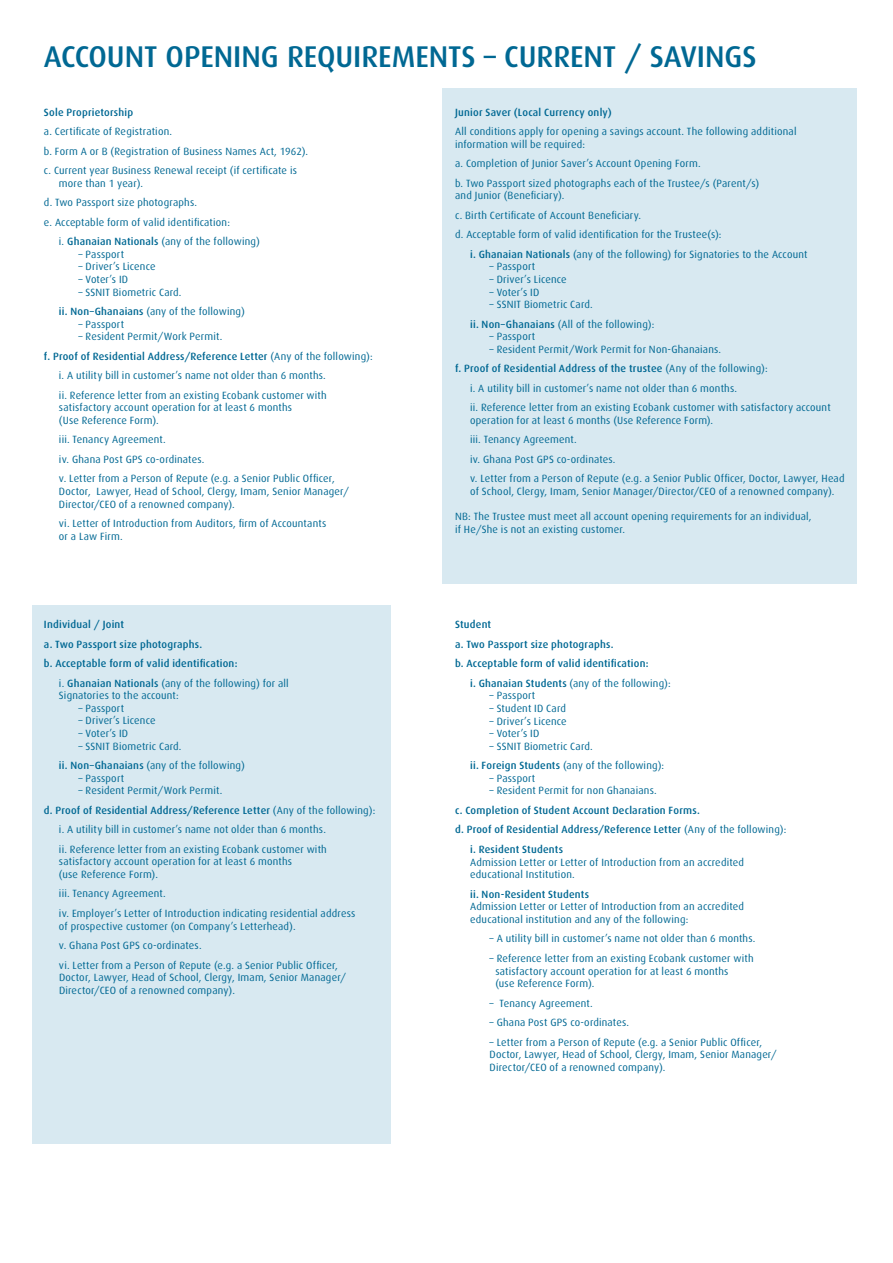
<style>
.page{position:relative;width:893px;height:1263px;background:#fff}
.page>*{position:absolute;margin:0;border:0;box-sizing:border-box;transform-origin:0 0}
.t1{font:500 30px "Dax";letter-spacing:-.005em;color:#006893}
.t2{font:10.5px/19.5px "Dax";letter-spacing:.02em;color:#006893}
.t3{font:500 10.5px "Dax";letter-spacing:.02em;color:#006893}
.s1{font-weight:500}
.s2{font-weight:400}
</style>
<div class="page">
<div style="left:442px;top:88px;width:414px;height:495px;background:#d8e9f1"></div>
<div style="left:32px;top:607px;width:359px;height:537px;background:#d8e9f1"></div>
<h1 class="t1" style="left:44px;top:39px;width:714px">ACCOUNT OPENING REQUIREMENTS – CURRENT / SAVINGS</h1>
<p class="t3" style="left:44px;top:106px;width:91px">Sole Proprietorship</p>
<p class="t2" style="left:44px;top:122px;width:266px">a. Certificate of Registration.<br>b. Form A or B (Registration of Business Names Act, 1962). c. Current year Business Renewal receipt (if certificate is</p>
<p class="t2" style="left:59px;top:173px;width:86px">more than 1 year).</p>
<p class="t2" style="left:44px;top:193px;width:155px">d. Two Passport size photographs.</p>
<p class="t2" style="left:44px;top:212px;width:188px">e. Acceptable form of valid identification:</p>
<p class="t2" style="left:59px;top:232px;width:202px">i. <span class="s1">Ghanaian Nationals</span> (any of the following)</p>
<p class="t2" style="left:78px;top:244px;width:47px">– Passport</p>
<p class="t2" style="left:78px;top:257px;width:79px">– Driver’s Licence</p>
<p class="t2" style="left:78px;top:270px;width:51px">– Voter’s ID</p>
<p class="t2" style="left:59px;top:282px;width:187px;text-indent:19px">– SSNIT Biometric Card.<br><span class="s1">ii. Non–Ghanaians</span> (any of the following)</p>
<p class="t2" style="left:78px;top:314px;width:47px">– Passport</p>
<p class="t2" style="left:78px;top:327px;width:145px">– Resident Permit/Work Permit.</p>
<p class="t3" style="left:44px;top:350px;width:330px">f. Proof of Residential Address/Reference Letter <span class="s2">(Any of the following):</span></p>
<p class="t2" style="left:59px;top:366px;width:268px">i. A utility bill in customer’s name not older than 6 months.</p>
<p class="t2" style="left:59px;top:385px;width:269px">ii. Reference letter from an existing Ecobank customer with</p>
<p class="t2" style="left:59px;top:402px;width:235px;line-height:12.6px">satisfactory account operation for at least 6 months (Use Reference Form).</p>
<p class="t2" style="left:59px;top:430px;width:277px">iii. Tenancy Agreement.<br>iv. Ghana Post GPS co-ordinates.<br>v. Letter from a Person of Repute (e.g. a Senior Public Officer,</p>
<p class="t2" style="left:59px;top:485px;width:291px;line-height:12.6px">Doctor, Lawyer, Head of School, Clergy, Imam, Senior Manager/<br>Director/CEO of a renowned company).</p>
<p class="t2" style="left:59px;top:517px;width:269px;line-height:12.6px">vi. Letter of Introduction from Auditors, firm of Accountants or a Law Firm.</p>
<p class="t3" style="left:455px;top:106px;width:158px">Junior Saver (Local Currency only)</p>
<p class="t2" style="left:455px;top:125px;width:343px;line-height:12.6px">All conditions apply for opening a savings account. The following additional information will be required:</p>
<p class="t2" style="left:455px;top:154px;width:306px">a. Completion of Junior Saver’s Account Opening Form.<br>b. Two Passport sized photographs each of the Trustee/s (Parent/s)</p>
<p class="t2" style="left:455px;top:186px;width:111px">and Junior (Beneficiary).</p>
<p class="t2" style="left:455px;top:205px;width:188px">c. Birth Certificate of Account Beneficiary.</p>
<p class="t2" style="left:455px;top:225px;width:268px">d. Acceptable form of valid identification for the Trustee(s):</p>
<p class="t2" style="left:470px;top:244px;width:339px"><span class="s1">i. Ghanaian Nationals</span> (any of the following) for Signatories to the Account</p>
<p class="t2" style="left:490px;top:257px;width:47px">– Passport</p>
<p class="t2" style="left:490px;top:270px;width:79px">– Driver’s Licence</p>
<p class="t2" style="left:490px;top:282px;width:51px">– Voter’s ID</p>
<p class="t2" style="left:470px;top:295px;width:186px;text-indent:19px">– SSNIT Biometric Card.<br><span class="s1">ii. Non–Ghanaians</span> (All of the following):</p>
<p class="t2" style="left:490px;top:327px;width:47px">– Passport</p>
<p class="t2" style="left:490px;top:340px;width:233px">– Resident Permit/Work Permit for Non-Ghanaians.</p>
<p class="t3" style="left:455px;top:363px;width:314px">f. Proof of Residential Address of the trustee <span class="s2">(Any of the following):</span></p>
<p class="t2" style="left:470px;top:379px;width:268px">i. A utility bill in customer’s name not older than 6 months.</p>
<p class="t2" style="left:470px;top:398px;width:362px">ii. Reference letter from an existing Ecobank customer with satisfactory account</p>
<p class="t2" style="left:470px;top:411px;width:376px">operation for at least 6 months (Use Reference Form).<br>iii. Tenancy Agreement.<br>iv. Ghana Post GPS co-ordinates.<br>v. Letter from a Person of Repute (e.g. a Senior Public Officer, Doctor, Lawyer, Head</p>
<p class="t2" style="left:470px;top:482px;width:366px">of School, Clergy, Imam, Senior Manager/Director/CEO of a renowned company).</p>
<p class="t2" style="left:455px;top:510px;width:358px;line-height:12.6px">NB: The Trustee must meet all account opening requirements for an individual, if He/She is not an existing customer.</p>
<p class="t3" style="left:44px;top:618px;width:82px">Individual / Joint</p>
<p class="t3" style="left:44px;top:638px;width:160px">a. Two Passport size photographs.</p>
<p class="t3" style="left:44px;top:657px;width:195px">b. Acceptable form of valid identification:</p>
<p class="t2" style="left:59px;top:673px;width:231px">i. <span class="s1">Ghanaian Nationals</span> (any of the following) for all</p>
<p class="t2" style="left:59px;top:686px;width:121px">Signatories to the account:</p>
<p class="t2" style="left:78px;top:698px;width:47px">– Passport</p>
<p class="t2" style="left:78px;top:711px;width:79px">– Driver’s Licence</p>
<p class="t2" style="left:78px;top:724px;width:51px">– Voter’s ID</p>
<p class="t2" style="left:59px;top:736px;width:187px;text-indent:19px">– SSNIT Biometric Card.<br><span class="s1">ii. Non–Ghanaians</span> (any of the following)</p>
<p class="t2" style="left:78px;top:768px;width:47px">– Passport</p>
<p class="t2" style="left:78px;top:781px;width:145px">– Resident Permit/Work Permit.</p>
<p class="t3" style="left:44px;top:804px;width:333px">d. Proof of Residential Address/Reference Letter <span class="s2">(Any of the following):</span></p>
<p class="t2" style="left:59px;top:820px;width:268px">i. A utility bill in customer’s name not older than 6 months.</p>
<p class="t2" style="left:59px;top:839px;width:269px">ii. Reference letter from an existing Ecobank customer with</p>
<p class="t2" style="left:59px;top:855px;width:235px;line-height:12.6px">satisfactory account operation for at least 6 months (use Reference Form).</p>
<p class="t2" style="left:59px;top:884px;width:298px">iii. Tenancy Agreement.<br>iv. Employer’s Letter of Introduction indicating residential address</p>
<p class="t2" style="left:59px;top:916px;width:281px">of prospective customer (on Company’s Letterhead).<br>v. Ghana Post GPS co-ordinates.<br>vi. Letter from a Person of Repute (e.g. a Senior Public Officer,</p>
<p class="t2" style="left:59px;top:971px;width:289px;line-height:12.6px">Doctor, Lawyer, Head of School, Clergy, Imam, Senior Manager/<br>Director/CEO of a renowned company).</p>
<p class="t3" style="left:455px;top:619px;width:38px">Student</p>
<p class="t3" style="left:455px;top:638px;width:160px">a. Two Passport size photographs.</p>
<p class="t3" style="left:455px;top:658px;width:195px">b. Acceptable form of valid identification:</p>
<p class="t2" style="left:470px;top:673px;width:202px"><span class="s1">i. Ghanaian Students</span> (any of the following):</p>
<p class="t2" style="left:490px;top:686px;width:47px">– Passport</p>
<p class="t2" style="left:490px;top:699px;width:78px">– Student ID Card</p>
<p class="t2" style="left:490px;top:711px;width:79px">– Driver’s Licence</p>
<p class="t2" style="left:490px;top:724px;width:51px">– Voter’s ID</p>
<p class="t2" style="left:470px;top:736px;width:196px;text-indent:19px">– SSNIT Biometric Card.<br><span class="s1">ii. Foreign Students</span> (any of the following):</p>
<p class="t2" style="left:490px;top:769px;width:47px">– Passport</p>
<p class="t2" style="left:490px;top:781px;width:169px">– Resident Permit for non Ghanaians.</p>
<p class="t3" style="left:455px;top:804px;width:246px">c. Completion of Student Account Declaration Forms.</p>
<p class="t3" style="left:455px;top:824px;width:333px">d. Proof of Residential Address/Reference Letter <span class="s2">(Any of the following):</span></p>
<p class="t3" style="left:470px;top:843px;width:94px">i. Resident Students</p>
<p class="t2" style="left:470px;top:856px;width:276px;line-height:12.6px">Admission Letter or Letter of Introduction from an accredited educational Institution.</p>
<p class="t3" style="left:470px;top:888px;width:120px">ii. Non-Resident Students</p>
<p class="t2" style="left:470px;top:900px;width:276px;line-height:12.6px">Admission Letter or Letter of Introduction from an accredited educational institution and any of the following:</p>
<p class="t2" style="left:490px;top:929px;width:267px">– A utility bill in customer’s name not older than 6 months.</p>
<p class="t2" style="left:495px;top:952px;width:260px;line-height:12.6px;text-indent:-6px">– Reference letter from an existing Ecobank customer with satisfactory account operation for at least 6 months<br>(use Reference Form).</p>
<p class="t2" style="left:490px;top:993px;width:105px">– Tenancy Agreement.</p>
<p class="t2" style="left:490px;top:1013px;width:141px">– Ghana Post GPS co-ordinates.</p>
<p class="t2" style="left:490px;top:1036px;width:289px;line-height:12.6px">– Letter from a Person of Repute (e.g. a Senior Public Officer,<br>Doctor, Lawyer, Head of School, Clergy, Imam, Senior Manager/<br>Director/CEO of a renowned company).</p>
</div>
